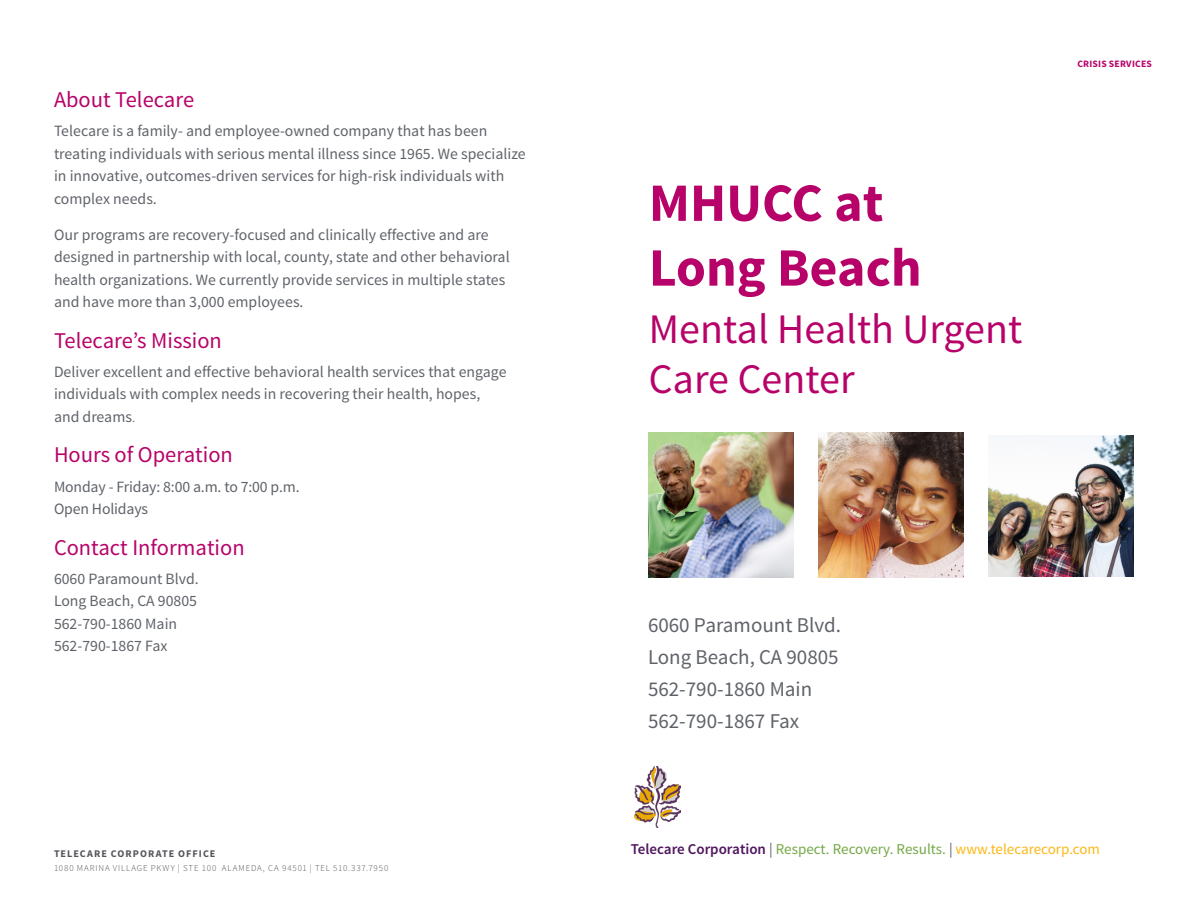
<style>
.page{position:relative;width:1188px;height:918px;background:#fff}
.page>*{position:absolute;margin:0;border:0;box-sizing:border-box;transform-origin:0 0}
.Front_Title{font:700 54px/64.8px "Source Sans Pro";color:#b70369}
.Header_1{font:42px/50.4px "Source Sans Pro";color:#b70369}
.Header_2{font:22.5px "Source Sans Pro";color:#b70369}
.Header_1-2{font:21px "Source Sans Pro";color:#5f6369}
.t1{font:15.75px/22.5px "Source Sans Pro";color:#5f6369}
.t2{font:15px "Source Sans Pro";color:#73a845}
.t3{font:700 10.2px "Source Sans Pro";letter-spacing:.1em;color:#54555a}
.tab_type{font:700 9.75px "Source Sans Pro";letter-spacing:.025em;color:#b70369}
.t4{font:300 9px "Source Sans Pro";letter-spacing:.095em;color:#54555a}
.s1{font-weight:300}
.s2{font-weight:600;color:#4f165e}
.s3{color:#5f6369}
.s4{color:#fcb814}
</style>
<div class="page">
<img style="left:634px;top:766px;width:46px;height:62px">
<img style="left:648px;top:432px;width:145px;height:145px">
<img style="left:818px;top:432px;width:145px;height:145px">
<img style="left:988px;top:435px;width:145px;height:142px">
<p class="Header_2" style="left:54px;top:85px;width:142px">About Telecare</p>
<p class="t1" style="left:54px;top:120px;width:473px">Telecare is a family- and employee-owned company that has been treating individuals with serious mental illness since 1965. We specialize in innovative, outcomes-driven services for high-risk individuals with complex needs.</p>
<p class="t1" style="left:54px;top:223px;width:457px">Our programs are recovery-focused and clinically effective and are designed in partnership with local, county, state and other behavioral health organizations. We currently provide services in multiple states and have more than 3,000 employees.</p>
<p class="Header_2" style="left:54px;top:326px;width:169px">Telecare’s Mission</p>
<p class="t1" style="left:54px;top:361px;width:454px">Deliver excellent and effective behavioral health services that engage individuals with complex needs in recovering their health, hopes, and dreams<span class="s1">.</span></p>
<p class="Header_2" style="left:54px;top:441px;width:180px">Hours of Operation</p>
<p class="t1" style="left:54px;top:475px;width:247px">Monday - Friday: 8:00 a.m. to 7:00 p.m.</p>
<p class="t1" style="left:54px;top:498px;width:96px">Open Holidays</p>
<p class="Header_2" style="left:54px;top:533px;width:192px">Contact Information</p>
<p class="t1" style="left:54px;top:568px;width:146px">6060 Paramount Blvd.</p>
<p class="t1" style="left:54px;top:590px;width:145px">Long Beach, CA 90805</p>
<p class="t1" style="left:54px;top:613px;width:125px">562-790-1860 Main</p>
<p class="t1" style="left:54px;top:635px;width:115px">562-790-1867 Fax</p>
<p class="t3" style="left:54px;top:848px;width:163px">TELECARE CORPORATE OFFICE</p>
<p class="t4" style="left:54px;top:862px;width:336px">1080 MARINA VILLAGE PKWY | STE 100 ALAMEDA, CA 94501 | TEL 510.337.7950</p>
<p class="Front_Title" style="left:649px;top:173px;width:274px">MHUCC at<br>Long Beach</p>
<p class="Header_1" style="left:649px;top:304px;width:375px">Mental Health Urgent<br>Care Center</p>
<p class="tab_type" style="left:1077px;top:57px;width:76px">CRISIS SERVICES</p>
<p class="Header_1-2" style="left:648px;top:612px;width:195px">6060 Paramount Blvd.</p>
<p class="Header_1-2" style="left:648px;top:644px;width:192px">Long Beach, CA 90805</p>
<p class="Header_1-2" style="left:648px;top:676px;width:166px">562-790-1860 Main</p>
<p class="Header_1-2" style="left:648px;top:708px;width:153px">562-790-1867 Fax</p>
<p class="t2" style="left:631px;top:840px;width:471px"><span class="s2">Telecare Corporation</span> <span class="s3">|</span> Respect. Recovery. Results. <span class="s3">|</span> <span class="s4">www.telecarecorp.com</span></p>
</div>
